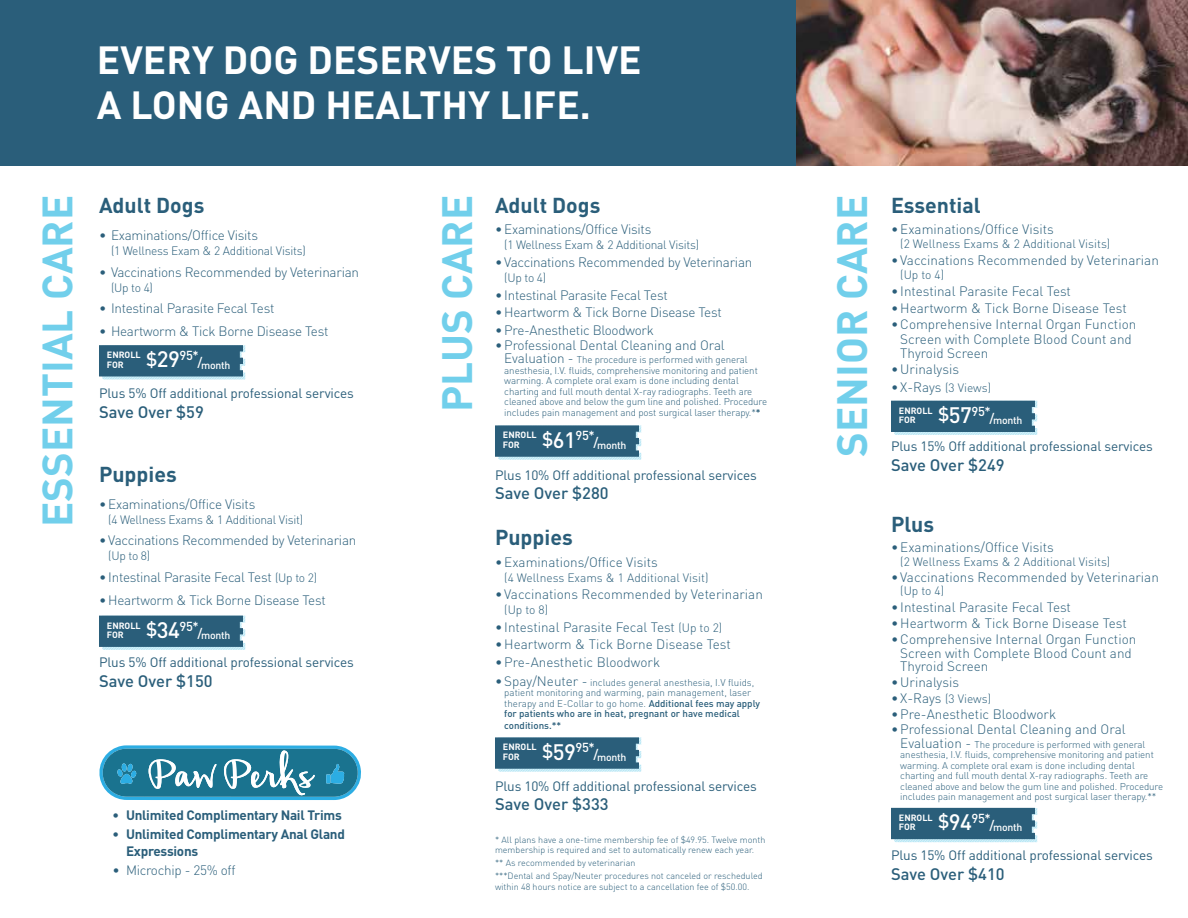
<style>
.page{position:relative;width:1188px;height:918px;background:#fff}
.page>*{position:absolute;margin:0;border:0;box-sizing:border-box;transform-origin:0 0}
.t1{font:700 41.85px "DIN";color:#71cfeb}
.t2{font:700 38.85px/44.5px "DIN";color:#fff}
.t3{font:700 21.3px "DIN";color:#2a5e7a}
.t4{font:500 16.5px "DIN";color:#2a5e7a}
.t5{font:300 13.5px/14.2px "DIN";letter-spacing:-.01em;color:#2a5e7a}
.t6{font:13.5px "DIN";letter-spacing:-.01em;color:#2a5e7a}
.t7{font:700 13.5px/16.2px "DIN";letter-spacing:-.02em;color:#2a5e7a}
.t8{font:300 12px "DIN";letter-spacing:-.02em;color:#2a5e7a}
.t9{font:300 12px "DIN";color:#2a5e7a}
.t10{font:500 10.5px "DIN";letter-spacing:-.025em;color:#fff}
.t11{font:300 9.75px/10.5px "DIN";letter-spacing:-.01em;color:#2a5e7a}
.t12{font:500 9.75px "DIN";color:#2a5e7a}
.t13{font:300 9px/10.5px "DIN";color:#2a5e7a}
.t14{font:700 9px/9.4px "DIN";color:#fff}
.s1{font-size:13.5px}
.s2{font-weight:500}
.s3{font-weight:500;font-size:22.2px}
.s4{font-size:12.9px}
.s5{font-size:12px}
</style>
<div class="page">
<svg style="left:99px;top:345px;width:147px;height:34px;background:#3b6d87"></svg>
<svg style="left:495px;top:425px;width:147px;height:35px;background:#40718a"></svg>
<svg style="left:99px;top:616px;width:147px;height:34px;background:#3d6e88"></svg>
<svg style="left:495px;top:737px;width:147px;height:35px;background:#40718a"></svg>
<svg style="left:891px;top:401px;width:147px;height:34px;background:#3c6e88"></svg>
<svg style="left:891px;top:808px;width:147px;height:34px;background:#3b6d87"></svg>
<div style="left:0;top:0;width:796px;height:166px;background:#2a5e7a"></div>
<img style="left:796px;top:0;width:392px;height:166px">
<svg style="left:99px;top:745px;width:262px;height:55px;background:#4393ae"></svg>
<h2 class="t2" style="left:97px;top:36px;width:546px">EVERY DOG DESERVES TO LIVE<br>A LONG AND HEALTHY LIFE.</h2>
<h1 class="t1" style="left:30px;top:527px;width:333px;rotate:-90deg">ESSENTIAL CARE</h1>
<h1 class="t1" style="left:430px;top:412px;width:219px;rotate:-90deg">PLUS CARE</h1>
<h1 class="t1" style="left:825px;top:457px;width:263px;rotate:-90deg">SENIOR CARE</h1>
<h3 class="t3" style="left:495px;top:191px;width:107px">Adult Dogs</h3>
<p class="t5" style="left:495px;top:222px;width:158px">• Examinations/Office Visits</p>
<p class="t8" style="left:504px;top:238px;width:197px">(1 Wellness Exam &amp; 2 Additional Visits)</p>
<p class="t5" style="left:495px;top:255px;width:259px">• Vaccinations Recommended by Veterinarian</p>
<p class="t8" style="left:504px;top:270px;width:44px">(Up to 4)</p>
<p class="t5" style="left:495px;top:287px;width:174px">• Intestinal Parasite Fecal Test</p>
<p class="t5" style="left:495px;top:305px;width:228px">• Heartworm &amp; Tick Borne Disease Test</p>
<p class="t5" style="left:495px;top:322px;width:160px">• Pre-Anesthetic Bloodwork</p>
<p class="t5" style="left:495px;top:337px;width:231px">•Professional Dental Cleaning and Oral</p>
<p class="t11" style="left:504px;top:354px;width:264px"><span class="s1">Evaluation -</span> The procedure is performed with general anesthesia, I.V. fluids, comprehensive monitoring and patient warming. A complete oral exam is done including dental charting and full mouth dental X-ray radiographs. Teeth are cleaned above and below the gum line and polished. Procedure includes pain management and post surgical laser therapy.*<span class="s2">*</span></p>
<h3 class="t3" style="left:99px;top:192px;width:107px">Adult Dogs</h3>
<p class="t5" style="left:99px;top:228px;width:161px">• Examinations/Office Visits</p>
<p class="t8" style="left:111px;top:243px;width:197px">(1 Wellness Exam &amp; 2 Additional Visits)</p>
<p class="t5" style="left:99px;top:264px;width:262px">• Vaccinations Recommended by Veterinarian</p>
<p class="t8" style="left:111px;top:280px;width:44px">(Up to 4)</p>
<p class="t5" style="left:99px;top:301px;width:177px">• Intestinal Parasite Fecal Test</p>
<p class="t5" style="left:99px;top:324px;width:231px">• Heartworm &amp; Tick Borne Disease Test</p>
<p class="t14" style="left:107px;top:350px;width:93px">ENROLL<br>FOR <sup>$</sup><span class="s3">29</span><sup>95*</sup></p>
<p class="t10" style="left:198px;top:358px;width:34px"><span class="s4">/</span>month</p>
<p class="t6" style="left:99px;top:385px;width:256px">Plus 5% Off additional professional services</p>
<p class="t4" style="left:99px;top:401px;width:106px">Save Over $59</p>
<p class="t14" style="left:503px;top:430px;width:93px">ENROLL<br>FOR <sup>$</sup><span class="s3">61</span><sup>95*</sup></p>
<p class="t10" style="left:594px;top:438px;width:34px"><span class="s4">/</span>month</p>
<h3 class="t3" style="left:99px;top:461px;width:79px">Puppies</h3>
<p class="t5" style="left:99px;top:497px;width:158px">• Examinations/Office Visits</p>
<p class="t8" style="left:108px;top:512px;width:197px">(4 Wellness Exams &amp; 1 Additional Visit)</p>
<p class="t5" style="left:99px;top:533px;width:259px">• Vaccinations Recommended by Veterinarian</p>
<p class="t8" style="left:108px;top:549px;width:44px">(Up to 8)</p>
<p class="t5" style="left:99px;top:570px;width:220px">• Intestinal Parasite Fecal Test <span class="s5">(Up to 2)</span></p>
<p class="t5" style="left:99px;top:593px;width:228px">• Heartworm &amp; Tick Borne Disease Test</p>
<p class="t6" style="left:495px;top:466px;width:263px">Plus 10% Off additional professional services</p>
<p class="t4" style="left:495px;top:483px;width:115px">Save Over $280</p>
<h3 class="t3" style="left:495px;top:523px;width:79px">Puppies</h3>
<p class="t5" style="left:495px;top:555px;width:164px">•Examinations/Office Visits</p>
<p class="t9" style="left:504px;top:570px;width:206px">(4 Wellness Exams &amp; 1 Additional Visit)</p>
<p class="t5" style="left:495px;top:587px;width:269px">• Vaccinations Recommended by Veterinarian</p>
<p class="t8" style="left:504px;top:603px;width:45px">(Up to 8)</p>
<p class="t5" style="left:495px;top:620px;width:229px">• Intestinal Parasite Fecal Test <span class="s5">(Up to 2)</span></p>
<p class="t5" style="left:495px;top:637px;width:237px">•Heartworm &amp; Tick Borne Disease Test</p>
<p class="t5" style="left:495px;top:655px;width:167px">•Pre-Anesthetic Bloodwork</p>
<p class="t11" style="left:504px;top:677px;width:257px;text-indent:-9px"><span class="s1">•Spay/Neuter -</span> includes general anesthesia, I.V fluids, patient monitoring and warming, pain management, laser therapy and E-Collar to go home. <span class="s2">Additional fees may apply for patients who are in heat, pregnant or have medical</span></p>
<p class="t12" style="left:504px;top:719px;width:59px">conditions.**</p>
<p class="t14" style="left:107px;top:620px;width:93px">ENROLL<br>FOR <sup>$</sup><span class="s3">34</span><sup>95*</sup></p>
<p class="t10" style="left:198px;top:629px;width:34px"><span class="s4">/</span>month</p>
<p class="t6" style="left:99px;top:654px;width:256px">Plus 5% Off additional professional services</p>
<p class="t4" style="left:99px;top:670px;width:115px">Save Over $150</p>
<p class="t7" style="left:112px;top:806px;width:231px">• Unlimited Complimentary Nail Trims</p>
<p class="t7" style="left:126px;top:826px;width:221px;text-indent:-14px">• Unlimited Complimentary Anal Gland<br>Expressions</p>
<p class="t5" style="left:112px;top:863px;width:125px">• Microchip - 25% off</p>
<p class="t14" style="left:503px;top:742px;width:93px">ENROLL<br>FOR <sup>$</sup><span class="s3">59</span><sup>95*</sup></p>
<p class="t10" style="left:594px;top:750px;width:34px"><span class="s4">/</span>month</p>
<p class="t6" style="left:495px;top:777px;width:263px">Plus 10% Off additional professional services</p>
<p class="t4" style="left:495px;top:794px;width:115px">Save Over $333</p>
<p class="t13" style="left:495px;top:834px;width:272px">* All plans have a one-time membership fee of $49.95. Twelve month membership is required and set to automatically renew each year.</p>
<p class="t13" style="left:495px;top:856px;width:269px;line-height:12.9px">** As recommended by veterinarian<br>***Dental and Spay/Neuter procedures not canceled or rescheduled</p>
<p class="t13" style="left:495px;top:881px;width:256px">within 48 hours notice are subject to a cancellation fee of $50.00.</p>
<h3 class="t3" style="left:891px;top:191px;width:91px">Essential</h3>
<p class="t5" style="left:891px;top:222px;width:164px">•Examinations/Office Visits</p>
<p class="t9" style="left:900px;top:236px;width:212px">(2 Wellness Exams &amp; 2 Additional Visits)</p>
<p class="t5" style="left:891px;top:253px;width:269px">• Vaccinations Recommended by Veterinarian</p>
<p class="t8" style="left:900px;top:267px;width:45px">(Up to 4)</p>
<p class="t5" style="left:891px;top:284px;width:182px">• Intestinal Parasite Fecal Test</p>
<p class="t5" style="left:891px;top:301px;width:237px">•Heartworm &amp; Tick Borne Disease Test</p>
<p class="t5" style="left:900px;top:317px;width:238px;text-indent:-9px">•Comprehensive Internal Organ Function<br>Screen with Complete Blood Count and<br>Thyroid Screen</p>
<p class="t5" style="left:891px;top:362px;width:70px">•Urinalysis</p>
<p class="t8" style="left:891px;top:380px;width:102px"><span class="s1">• X-Rays</span> (3 Views)</p>
<p class="t14" style="left:899px;top:405px;width:93px">ENROLL<br>FOR <sup>$</sup><span class="s3">57</span><sup>95*</sup></p>
<p class="t10" style="left:990px;top:414px;width:34px"><span class="s4">/</span>month</p>
<p class="t6" style="left:891px;top:438px;width:263px">Plus 15% Off additional professional services</p>
<p class="t4" style="left:891px;top:454px;width:115px">Save Over $249</p>
<h3 class="t3" style="left:891px;top:510px;width:45px">Plus</h3>
<p class="t5" style="left:891px;top:540px;width:164px">•Examinations/Office Visits</p>
<p class="t9" style="left:900px;top:554px;width:212px">(2 Wellness Exams &amp; 2 Additional Visits)</p>
<p class="t5" style="left:891px;top:569px;width:269px">• Vaccinations Recommended by Veterinarian</p>
<p class="t8" style="left:900px;top:583px;width:45px">(Up to 4)</p>
<p class="t5" style="left:891px;top:600px;width:182px">• Intestinal Parasite Fecal Test</p>
<p class="t5" style="left:891px;top:616px;width:237px">•Heartworm &amp; Tick Borne Disease Test</p>
<p class="t5" style="left:900px;top:632px;width:238px;line-height:13.5px;text-indent:-9px">•Comprehensive Internal Organ Function<br>Screen with Complete Blood Count and<br>Thyroid Screen</p>
<p class="t5" style="left:891px;top:675px;width:70px">•Urinalysis</p>
<p class="t8" style="left:891px;top:691px;width:102px"><span class="s1">• X-Rays</span> (3 Views)</p>
<p class="t5" style="left:891px;top:706px;width:167px">•Pre-Anesthetic Bloodwork</p>
<p class="t5" style="left:891px;top:722px;width:236px">•Professional Dental Cleaning and Oral</p>
<p class="t11" style="left:900px;top:739px;width:264px"><span class="s1">Evaluation -</span> The procedure is performed with general anesthesia, I.V. fluids, comprehensive monitoring and patient warming. A complete oral exam is done including dental charting and full mouth dental X-ray radiographs. Teeth are cleaned above and below the gum line and polished. Procedure includes pain management and post surgical laser therapy.**</p>
<p class="t14" style="left:899px;top:812px;width:93px">ENROLL<br>FOR <sup>$</sup><span class="s3">94</span><sup>95*</sup></p>
<p class="t10" style="left:990px;top:821px;width:34px"><span class="s4">/</span>month</p>
<p class="t6" style="left:891px;top:846px;width:263px">Plus 15% Off additional professional services</p>
<p class="t4" style="left:891px;top:863px;width:115px">Save Over $410</p>
</div>
